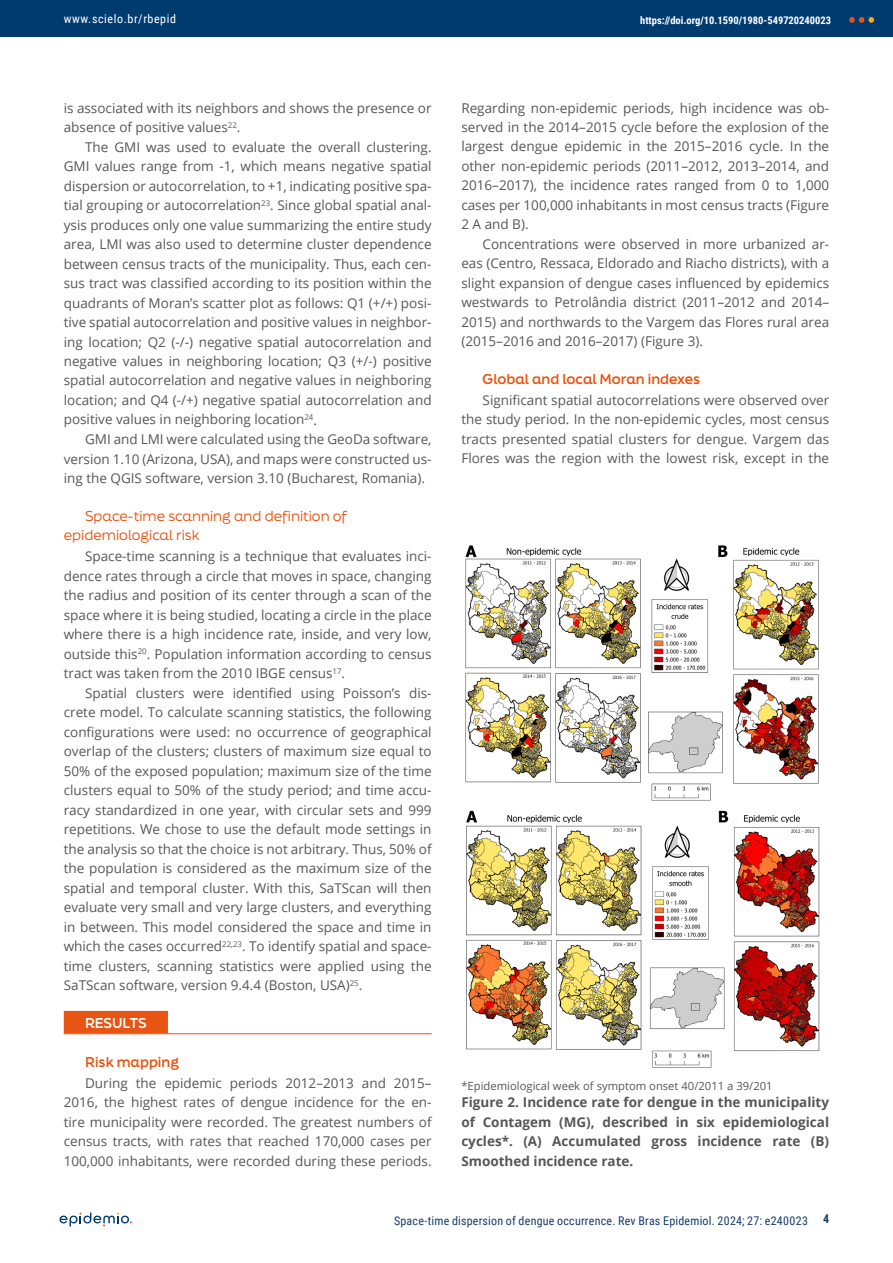
<style>
.page{position:relative;width:893px;height:1263px;background:#fff}
.page>*{position:absolute;margin:0;border:0;box-sizing:border-box;transform-origin:0 0}
.t1{font:13.5px/19.5px "Open Sans";color:#575756;text-align:justify}
.t2{font:700 13.5px/19.5px "Open Sans";color:#575756;text-align:justify}
.t3{font:13.5px/19.5px "Final Six";color:#e85412}
.t4{font:700 13.5px "Final Six";color:#e85412}
.t5{font:700 13.5px "Final Six";color:#fff}
.t6{font:12px "Roboto Condensed";letter-spacing:.02em;color:#173d6b}
.t7{font:12px "Roboto Condensed";letter-spacing:.05em;color:#fff}
.t8{font:700 12px "Roboto Condensed";color:#173d6b}
.t9{font:11.25px "Open Sans";color:#575756}
.t10{font:700 10.5px "Roboto Condensed";color:#fff}
</style>
<div class="page">
<div style="left:0;top:0;width:893px;height:36px;background:#003b70"></div>
<svg style="left:849px;top:17px;width:25px;height:6px"></svg>
<svg style="left:60px;top:1212px;width:72px;height:14px"></svg>
<div style="left:64px;top:1011px;width:104px;height:22px;background:#e85412"></div>
<hr style="left:64px;top:1033px;width:368px;height:1px;background:#e85412">
<img style="left:465px;top:546px;width:354px;height:255px">
<img style="left:466px;top:810px;width:354px;height:258px">
<p class="t7" style="left:64px;top:10px;width:114px">www.scielo.br/rbepid</p>
<p class="t10" style="left:640px;top:12px;width:192px">https://doi.org/10.1590/1980-549720240023</p>
<p class="t1" style="left:64px;top:98px;width:369px">is associated with its neighbors and shows the presence or absence of positive values<sup>22</sup>.</p>
<p class="t1" style="left:64px;top:136px;width:369px;text-indent:21px">The GMI was used to evaluate the overall clustering.<br>GMI values range from -1, which means negative spatial dispersion or autocorrelation, to +1, indicating positive spa&shy;tial grouping or autocorrelation<sup>23</sup>. Since global spatial anal&shy;ysis produces only one value summarizing the entire study area, LMI was also used to determine cluster dependence between census tracts of the municipality. Thus, each cen&shy;sus tract was classified according to its position within the quadrants of Moran’s scatter plot as follows: Q1 (+/+) posi&shy;tive spatial autocorrelation and positive values in neighbor&shy;ing location; Q2 (-/-) negative spatial autocorrelation and negative values in neighboring location; Q3 (+/-) positive spatial autocorrelation and negative values in neighboring location; and Q4 (-/+) negative spatial autocorrelation and positive values in neighboring location<sup>24</sup>.</p>
<p class="t1" style="left:64px;top:429px;width:369px;text-indent:21px">GMI and LMI were calculated using the GeoDa software, version 1.10 (Arizona, USA), and maps were constructed us&shy;ing the QGIS software, version 3.10 (Bucharest, Romania).</p>
<p class="t3" style="left:64px;top:505px;width:285px;text-indent:21px">Space-time scanning and definition of epidemiological risk</p>
<p class="t1" style="left:64px;top:546px;width:369px;text-indent:21px">Space-time scanning is a technique that evaluates inci&shy;dence rates through a circle that moves in space, changing the radius and position of its center through a scan of the space where it is being studied, locating a circle in the place where there is a high incidence rate, inside, and very low, outside this<sup>20</sup>. Population information according to census tract was taken from the 2010 IBGE census<sup>17</sup>.</p>
<p class="t1" style="left:64px;top:682px;width:369px;text-indent:21px">Spatial clusters were identified using Poisson’s dis&shy;crete model. To calculate scanning statistics, the following configurations were used: no occurrence of geographical overlap of the clusters; clusters of maximum size equal to 50% of the exposed population; maximum size of the time clusters equal to 50% of the study period; and time accu&shy;racy standardized in one year, with circular sets and 999 repetitions. We chose to use the default mode settings in the analysis so that the choice is not arbitrary. Thus, 50% of the population is considered as the maximum size of the spatial and temporal cluster. With this, SaTScan will then evaluate very small and very large clusters, and everything in between. This model considered the space and time in which the cases occurred<sup>22,23</sup>. To identify spatial and space&shy;time clusters, scanning statistics were applied using the SaTScan software, version 9.4.4 (Boston, USA)<sup>25</sup>.</p>
<p class="t5" style="left:85px;top:1013px;width:63px">RESULTS</p>
<p class="t4" style="left:85px;top:1052px;width:95px">Risk mapping</p>
<p class="t1" style="left:64px;top:1073px;width:369px;text-indent:21px">During the epidemic periods 2012–2013 and 2015– 2016, the highest rates of dengue incidence for the en&shy;tire municipality were recorded. The greatest numbers of census tracts, with rates that reached 170,000 cases per 100,000 inhabitants, were recorded during these periods.</p>
<p class="t1" style="left:461px;top:97px;width:369px">Regarding non-epidemic periods, high incidence was ob&shy;served in the 2014–2015 cycle before the explosion of the largest dengue epidemic in the 2015–2016 cycle. In the other non-epidemic periods (2011–2012, 2013–2014, and 2016–2017), the incidence rates ranged from 0 to 1,000 cases per 100,000 inhabitants in most census tracts (Figure 2 A and B).</p>
<p class="t1" style="left:461px;top:234px;width:369px;text-indent:21px">Concentrations were observed in more urbanized ar&shy;eas (Centro, Ressaca, Eldorado and Riacho districts), with a slight expansion of dengue cases influenced by epidemics westwards to Petrolândia district (2011–2012 and 2014– 2015) and northwards to the Vargem das Flores rural area (2015–2016 and 2016–2017) (Figure 3).</p>
<p class="t4" style="left:483px;top:369px;width:219px">Global and local Moran indexes</p>
<p class="t1" style="left:461px;top:390px;width:369px;text-indent:21px">Significant spatial autocorrelations were observed over the study period. In the non-epidemic cycles, most census tracts presented spatial clusters for dengue. Vargem das Flores was the region with the lowest risk, except in the</p>
<p class="t9" style="left:461px;top:1079px;width:313px">*Epidemiological week of symptom onset 40/2011 a 39/201</p>
<p class="t2" style="left:461px;top:1092px;width:369px">Figure 2. Incidence rate for dengue in the municipality of Contagem (MG), described in six epidemiological cycles*. (A) Accumulated gross incidence rate (B)<br>Smoothed incidence rate.</p>
<p class="t6" style="left:394px;top:1212px;width:415px">Space-time dispersion of dengue occurrence. Rev Bras Epidemiol. 2024; 27: e240023</p>
<p class="t8" style="left:823px;top:1211px;width:8px">4</p>
</div>
